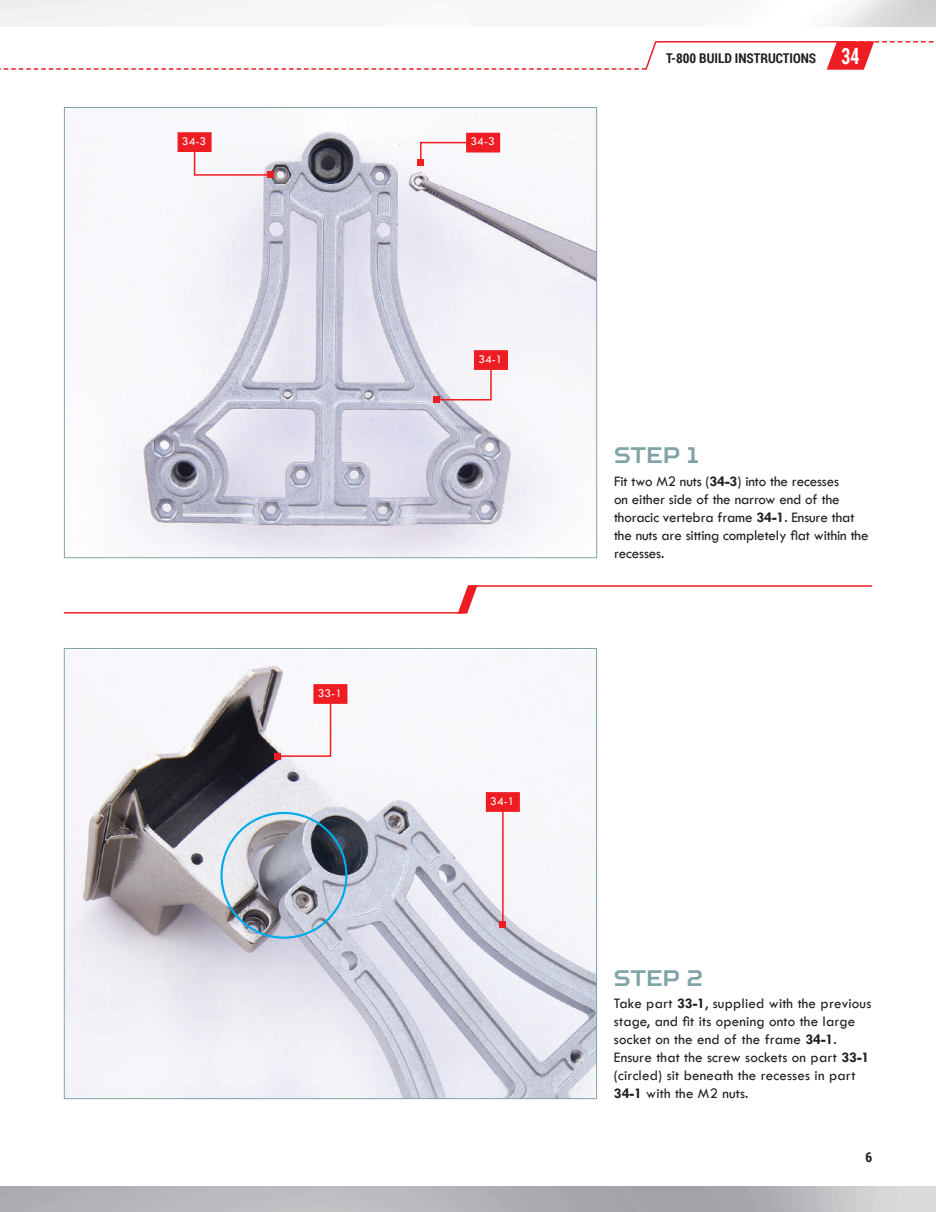
<style>
.page{position:relative;width:936px;height:1212px;background:#fff}
.page>*{position:absolute;margin:0;border:0;box-sizing:border-box;transform-origin:0 0}
.t1{font:700 22.5px "Squares";color:#80a4a5}
.t2{font:15px/18px "Tw Cen";letter-spacing:.01em;color:#231f20}
.t3{font:15px/18px "Tw Cen";letter-spacing:-.01em;color:#231f20}
.t4{font:700 13.5px "Roboto Condensed";color:#231f20}
.t5{font:12px "Tw Cen";letter-spacing:.01em;color:#fff}
.s1{font-size:22.5px;color:#fff}
.s2{font-weight:700}
</style>
<div class="page">
<img style="left:81px;top:132px;width:514px;height:424px">
<svg style="left:458px;top:585px;width:19px;height:28px"></svg>
<hr style="left:64px;top:612px;width:399px;height:1px;background:#ee1d23">
<hr style="left:470px;top:585px;width:402px;height:2px;background:#ee1d23">
<img style="left:66px;top:665px;width:529px;height:432px">
<svg style="left:177px;top:132px;width:97px;height:46px"></svg>
<svg style="left:418px;top:133px;width:82px;height:32px"></svg>
<svg style="left:434px;top:350px;width:74px;height:53px"></svg>
<svg style="left:486px;top:792px;width:34px;height:20px"></svg>
<svg style="left:275px;top:684px;width:72px;height:75px"></svg>
<hr style="left:502px;top:812px;width:1px;height:112px;background:#ee1d23">
<svg style="left:500px;top:921px;width:6px;height:6px"></svg>
<svg style="left:0;top:41px;width:934px;height:29px"></svg>
<p class="t5" style="left:182px;top:134px;width:26px">34-3</p>
<p class="t5" style="left:470px;top:134px;width:26px">34-3</p>
<p class="t5" style="left:318px;top:686px;width:26px">33-1</p>
<p class="t5" style="left:478px;top:352px;width:26px">34-1</p>
<p class="t5" style="left:490px;top:794px;width:26px">34-1</p>
<p class="t4" style="left:666px;top:49px;width:195px">T-800 BUILD INSTRUCTIONS <span class="s1">34</span></p>
<h1 class="t1" style="left:614px;top:442px;width:87px">STEP 1</h1>
<p class="t3" style="left:614px;top:472px;width:256px">Fit two M2 nuts (<span class="s2">34-3</span>) into the recesses<br>on either side of the narrow end of the thoracic vertebra frame <span class="s2">34-1</span>. Ensure that the nuts are sitting completely flat within the recesses.</p>
<h1 class="t1" style="left:614px;top:965px;width:90px">STEP 2</h1>
<p class="t2" style="left:614px;top:994px;width:259px">Take part <span class="s2">33-1</span>, supplied with the previous stage, and fit its opening onto the large socket on the end of the frame <span class="s2">34-1</span>.<br>Ensure that the screw sockets on part <span class="s2">33-1 </span>(circled) sit beneath the recesses in part <span class="s2">34-1</span> with the M2 nuts.</p>
<p class="t4" style="left:865px;top:1148px;width:8px">6</p>
</div>
